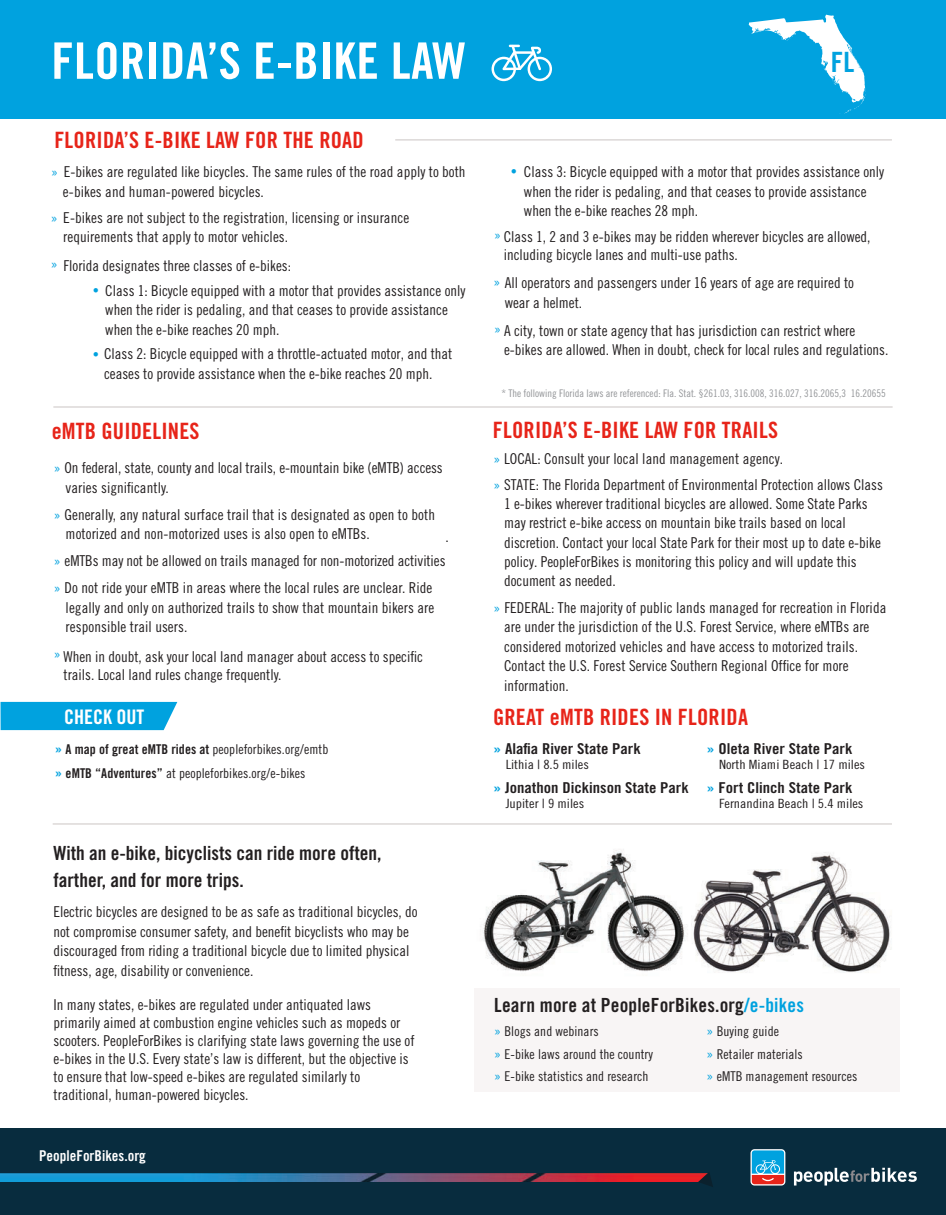
<style>
.page{position:relative;width:946px;height:1215px;background:#fff}
.page>*{position:absolute;margin:0;border:0;box-sizing:border-box;transform-origin:0 0}
.t1{font:50.4px "Trade Gothic LT Std Bd Cn 20";letter-spacing:.01em;color:#fff}
.t2{font:27.9px "Trade Gothic LT Std Bd Cn 20";color:#00a2df}
.t3{font:22.5px "Trade Gothic LT Std Bd Cn 20";letter-spacing:.01em;color:#e72419}
.t4{font:20.1px "Trade Gothic LT Std Bd Cn 20";color:#fff}
.t5{font:19.5px/27px "Trade Gothic LT Std Bd Cn 20";color:#231f20}
.t6{font:15px/19.5px "Trade Gothic LT Std Cn 18";color:#231f20}
.t7{font:15px "Trade Gothic LT Std Bd Cn 20";color:#231f20;scale:1.11 1}
.t8{font:15px "Trade Gothic LT Std Cn 18";color:#00a2df}
.t9{font:14.85px "Trade Gothic LT Std Bd Cn 20";color:#fff}
.t10{font:13.5px/22.5px "Trade Gothic LT Std Cn 18";letter-spacing:.005em;color:#231f20}
.t11{font:12.75px "Trade Gothic LT Std Cn 18";color:#231f20;scale:1.11 1}
.t12{font:10.5px "Trade Gothic LT Std Cn 18";color:#939598}
.s1{color:#00a2df}
.s2{font-family:"Trade Gothic LT Std Bd Cn 20";font-size:15px;color:#00a2df}
.s3{font-family:"Trade Gothic LT Std Bd Cn 20"}
.s4{font-size:15px;color:#00a2df}
</style>
<div class="page">
<hr style="left:53px;top:823px;width:838px;height:2px;background:#dcd8d7">
<hr style="left:395px;top:139px;width:496px;height:2px;background:#dcd8d7">
<div style="left:474px;top:988px;width:425px;height:104px;background:#f8f5f5"></div>
<hr style="left:53px;top:406px;width:839px;height:2px;background:#dcd8d7">
<div style="left:1px;top:702px;width:176px;height:28px;background:#00a2df"></div>
<div style="left:0;top:0;width:945px;height:119px;background:#00a2df"></div>
<svg style="left:748px;top:15px;width:118px;height:99px"></svg>
<img style="left:691px;top:852px;width:200px;height:121px">
<img style="left:480px;top:849px;width:208px;height:123px">
<div style="left:0;top:1128px;width:945px;height:87px;background:#082c3e"></div>
<svg style="left:793px;top:1168px;width:123px;height:18px"></svg>
<svg style="left:750px;top:1149px;width:35px;height:37px"></svg>
<svg style="left:751px;top:1150px;width:32px;height:34px"></svg>
<img style="left:0;top:1173px;width:697px;height:9px">
<svg style="left:697px;top:1173px;width:16px;height:14px"></svg>
<svg style="left:491px;top:45px;width:61px;height:36px"></svg>
<h1 class="t1" style="left:51px;top:30px;width:416px">FLORIDA’S E-BIKE LAW</h1>
<h2 class="t2" style="left:830px;top:45px;width:25px">FL</h2>
<h3 class="t3" style="left:54px;top:126px;width:311px">FLORIDA’S E-BIKE LAW FOR THE ROAD</h3>
<p class="t6" style="left:63px;top:162px;width:404px;line-height:20.2px;text-indent:-12px"><span class="s1">»</span> E-bikes are regulated like bicycles. The same rules of the road apply to both e-bikes and human-powered bicycles.</p>
<p class="t6" style="left:63px;top:207px;width:347px;text-indent:-13px"><span class="s1">»</span> E-bikes are not subject to the registration, licensing or insurance requirements that apply to motor vehicles.</p>
<p class="t6" style="left:50px;top:256px;width:242px"><span class="s1">»</span> Florida designates three classes of e-bikes:</p>
<p class="t6" style="left:92px;top:280px;width:374px"><span class="s1">•</span> Class 1: Bicycle equipped with a motor that provides assistance only</p>
<p class="t6" style="left:105px;top:300px;width:344px">when the rider is pedaling, and that ceases to provide assistance when the e-bike reaches 20 mph.</p>
<p class="t6" style="left:92px;top:344px;width:361px"><span class="s1">•</span> Class 2: Bicycle equipped with a throttle-actuated motor, and that</p>
<p class="t6" style="left:104px;top:364px;width:330px">ceases to provide assistance when the e-bike reaches 20 mph.</p>
<h3 class="t3" style="left:52px;top:417px;width:149px">eMTB GUIDELINES</h3>
<p class="t6" style="left:66px;top:458px;width:378px;text-indent:-12px"><span class="s1">»</span> On federal, state, county and local trails, e-mountain bike (eMTB) access varies significantly.</p>
<p class="t6" style="left:66px;top:504px;width:371px;text-indent:-12px"><span class="s1">»</span> Generally, any natural surface trail that is designated as open to both motorized and non-motorized uses is also open to eMTBs.</p>
<p class="t6" style="left:54px;top:551px;width:393px"><span class="s1">»</span> eMTBs may not be allowed on trails managed for non-motorized activities</p>
<p class="t6" style="left:445px;top:527px;width:5px">.</p>
<p class="t6" style="left:66px;top:578px;width:370px;text-align:justify;text-indent:-12px"><span class="s1">»</span> Do not ride your eMTB in areas where the local rules are unclear. Ride legally and only on authorized trails to show that mountain bikers are responsible trail users.</p>
<p class="t8" style="left:54px;top:645px;width:9px">»</p>
<p class="t6" style="left:64px;top:648px;width:361px;line-height:18px">When in doubt, ask your local land manager about access to specific trails. Local land rules change frequently.</p>
<h3 class="t4" style="left:64px;top:704px;width:82px">CHECK OUT</h3>
<p class="t10" style="left:55px;top:737px;width:275px;line-height:24px"><span class="s2">»</span> <span class="s3">A map of great eMTB rides at</span> peopleforbikes.org/emtb <span class="s2">»</span> <span class="s3">eMTB “Adventures”</span> at peopleforbikes.org/e-bikes</p>
<h3 class="t5" style="left:53px;top:840px;width:330px">With an e-bike, bicyclists can ride more often, farther, and for more trips.</h3>
<p class="t6" style="left:53px;top:902px;width:366px">Electric bicycles are designed to be as safe as traditional bicycles, do not compromise consumer safety, and benefit bicyclists who may be discouraged from riding a traditional bicycle due to limited physical fitness, age, disability or convenience.</p>
<p class="t6" style="left:53px;top:995px;width:362px;line-height:18px">In many states, e-bikes are regulated under antiquated laws primarily aimed at combustion engine vehicles such as mopeds or scooters. PeopleForBikes is clarifying state laws governing the use of e-bikes in the U.S. Every state’s law is different, but the objective is to ensure that low-speed e-bikes are regulated similarly to traditional, human-powered bicycles.</p>
<p class="t9" style="left:39px;top:1147px;width:108px">PeopleForBikes.org</p>
<p class="t6" style="left:524px;top:162px;width:361px;text-indent:-13px"><span class="s1">•</span> Class 3: Bicycle equipped with a motor that provides assistance only when the rider is pedaling, and that ceases to provide assistance when the e-bike reaches 28 mph.</p>
<p class="t6" style="left:503px;top:227px;width:368px;line-height:18px">Class 1, 2 and 3 e-bikes may be ridden wherever bicycles are allowed, including bicycle lanes and multi-use paths.</p>
<p class="t6" style="left:504px;top:289px;width:352px;line-height:27.6px">wear a helmet.<br>A city, town or state agency that has jurisdiction can restrict where</p>
<p class="t6" style="left:504px;top:340px;width:386px">e-bikes are allowed. When in doubt, check for local rules and regulations.</p>
<p class="t8" style="left:493px;top:225px;width:9px">»</p>
<p class="t6" style="left:490px;top:240px;width:380px"><span class="s1">»</span> Helmets are not required. There is a 16 year age minimum for e-bike</p>
<p class="t6" style="left:504px;top:267px;width:330px">E-bikes are not allowed on sidewalks, and only allowed on bike</p>
<p class="t6" style="left:493px;top:273px;width:362px"><span class="s1">»</span> All operators and passengers under 16 years of age are required to</p>
<p class="t8" style="left:493px;top:320px;width:9px">»</p>
<p class="t12" style="left:501px;top:387px;width:386px">* The following Florida laws are referenced: Fla. Stat. §261.03, 316.008, 316.027, 316.2065,3 16.20655</p>
<h3 class="t3" style="left:493px;top:416px;width:286px">FLORIDA’S E-BIKE LAW FOR TRAILS</h3>
<p class="t6" style="left:493px;top:445px;width:391px;line-height:26.1px"><span class="s1">»</span> LOCAL: Consult your local land management agency.<br><span class="s1">»</span> STATE: The Florida Department of Environmental Protection allows Class</p>
<p class="t6" style="left:504px;top:494px;width:378px">1 e-bikes wherever traditional bicycles are allowed. Some State Parks may restrict e-bike access on mountain bike trails based on local discretion. Contact your local State Park for their most up to date e-bike policy. PeopleForBikes is monitoring this policy and will update this document as needed.</p>
<p class="t6" style="left:504px;top:598px;width:383px;text-indent:-11px"><span class="s1">»</span> FEDERAL: The majority of public lands managed for recreation in Florida are under the jurisdiction of the U.S. Forest Service, where eMTBs are considered motorized vehicles and have access to motorized trails.<br>Contact the U.S. Forest Service Southern Regional Office for more information.</p>
<h3 class="t3" style="left:493px;top:704px;width:256px">GREAT eMTB RIDES IN FLORIDA</h3>
<p class="t7" style="left:493px;top:740px;width:134px"><span class="s1">»</span> Alafia River State Park</p>
<p class="t11" style="left:505px;top:757px;width:76px">Lithia | 8.5 miles</p>
<p class="t7" style="left:493px;top:779px;width:178px"><span class="s1">»</span> Jonathon Dickinson State Park</p>
<p class="t11" style="left:505px;top:796px;width:72px">Jupiter | 9 miles</p>
<p class="t7" style="left:706px;top:740px;width:133px"><span class="s1">»</span> Oleta River State Park</p>
<p class="t11" style="left:718px;top:757px;width:133px">North Miami Beach | 17 miles</p>
<p class="t7" style="left:706px;top:779px;width:133px"><span class="s1">»</span> Fort Clinch State Park</p>
<p class="t11" style="left:718px;top:796px;width:131px">Fernandina Beach | 5.4 miles</p>
<h3 class="t5" style="left:494px;top:992px;width:311px">Learn more at PeopleForBikes.org<span class="s1">/e-bikes</span></h3>
<p class="t10" style="left:493px;top:1020px;width:160px"><span class="s4">»</span> Blogs and webinars<br><span class="s4">»</span> E-bike laws around the country <span class="s4">»</span> E-bike statistics and research</p>
<p class="t10" style="left:705px;top:1020px;width:153px"><span class="s4">»</span> Buying guide<br><span class="s4">»</span> Retailer materials<br><span class="s4">»</span> eMTB management resources</p>
</div>
